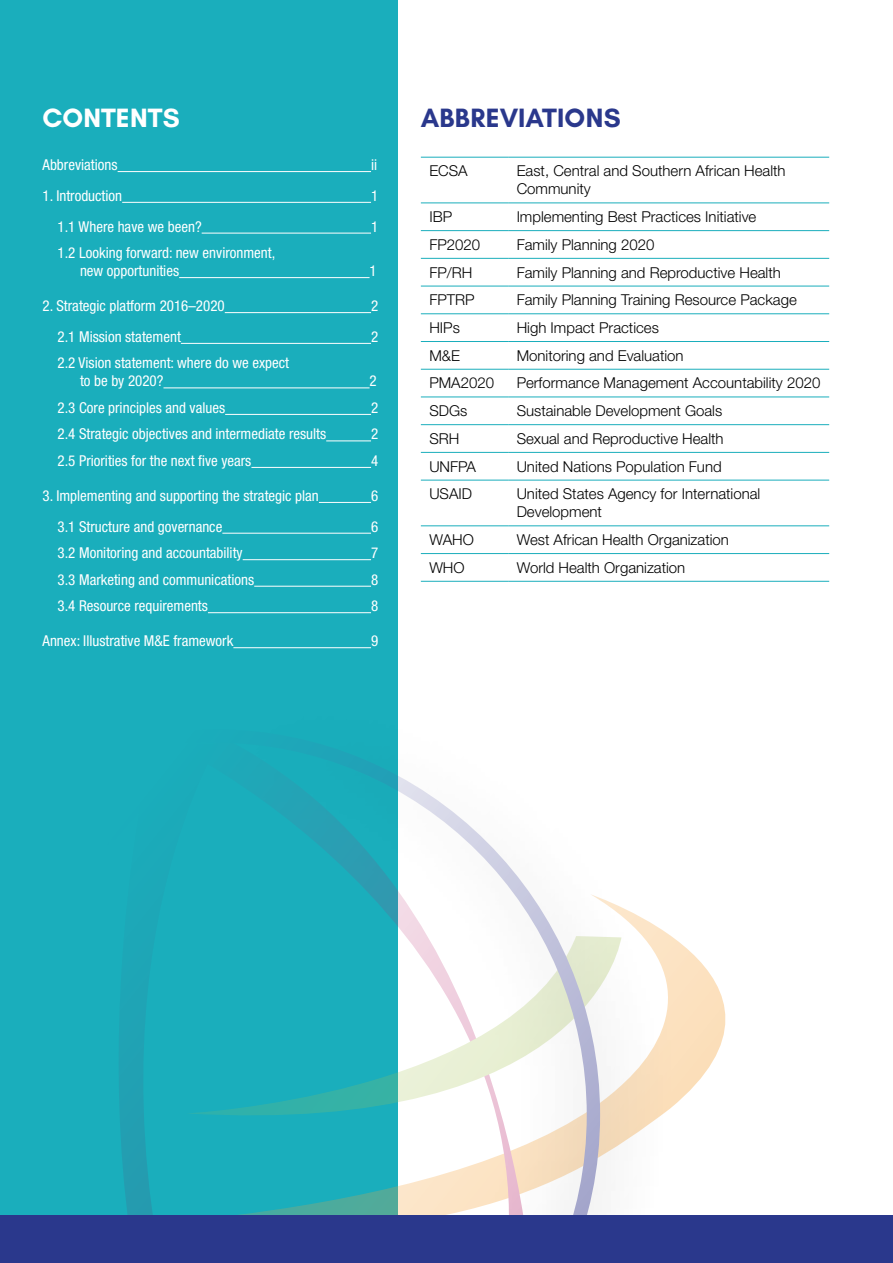
<style>
.page{position:relative;width:893px;height:1263px;background:#fff}
.page>*{position:absolute;margin:0;border:0;box-sizing:border-box;transform-origin:0 0}
.t1{font:700 27px "Glacial Indifference";letter-spacing:.01em;color:#2a388c}
.t2{font:700 27px "Glacial Indifference";color:#fff}
.t3{font:300 15px/18px "Helvetica Neue LT Std";color:#000}
.t4{font:condensed 15px/18px "Helvetica Neue LT Std";color:#fff}
</style>
<div class="page">
<hr style="left:421px;top:157px;width:87px;height:1px;background:#1aaebc">
<hr style="left:508px;top:157px;width:321px;height:1px;background:#1aaebc">
<hr style="left:421px;top:203px;width:87px;height:1px;background:#1aaebc">
<hr style="left:508px;top:203px;width:321px;height:1px;background:#1aaebc">
<hr style="left:421px;top:230px;width:87px;height:1px;background:#1aaebc">
<hr style="left:508px;top:230px;width:321px;height:1px;background:#1aaebc">
<hr style="left:421px;top:258px;width:87px;height:1px;background:#1aaebc">
<hr style="left:508px;top:258px;width:321px;height:1px;background:#1aaebc">
<hr style="left:421px;top:286px;width:87px;height:1px;background:#1aaebc">
<hr style="left:508px;top:286px;width:321px;height:1px;background:#1aaebc">
<hr style="left:421px;top:313px;width:87px;height:1px;background:#1aaebc">
<hr style="left:508px;top:313px;width:321px;height:1px;background:#1aaebc">
<hr style="left:421px;top:341px;width:87px;height:1px;background:#1aaebc">
<hr style="left:508px;top:341px;width:321px;height:1px;background:#1aaebc">
<hr style="left:421px;top:369px;width:87px;height:1px;background:#1aaebc">
<hr style="left:508px;top:369px;width:321px;height:1px;background:#1aaebc">
<hr style="left:421px;top:397px;width:87px;height:1px;background:#1aaebc">
<hr style="left:508px;top:397px;width:321px;height:1px;background:#1aaebc">
<hr style="left:421px;top:424px;width:87px;height:1px;background:#1aaebc">
<hr style="left:508px;top:424px;width:321px;height:1px;background:#1aaebc">
<hr style="left:421px;top:452px;width:87px;height:1px;background:#1aaebc">
<hr style="left:508px;top:452px;width:321px;height:1px;background:#1aaebc">
<hr style="left:421px;top:480px;width:87px;height:1px;background:#1aaebc">
<hr style="left:508px;top:480px;width:321px;height:1px;background:#1aaebc">
<hr style="left:421px;top:525px;width:87px;height:1px;background:#1aaebc">
<hr style="left:508px;top:525px;width:321px;height:1px;background:#1aaebc">
<hr style="left:421px;top:553px;width:87px;height:1px;background:#1aaebc">
<hr style="left:508px;top:553px;width:321px;height:1px;background:#1aaebc">
<hr style="left:421px;top:581px;width:87px;height:1px;background:#1aaebc">
<hr style="left:508px;top:581px;width:321px;height:1px;background:#1aaebc">
<div style="left:0;top:0;width:398px;height:1263px;background:#1aaebc"></div>
<svg style="left:674px;top:938px;width:57px;height:278px"></svg>
<div style="left:0;top:655px;width:674px;height:608px;background:#000;opacity:.59"></div>
<svg style="left:0;top:729px;width:600px;height:487px"></svg>
<div style="left:0;top:1216px;width:893px;height:47px;background:#2a388c"></div>
<hr style="left:118px;top:171px;width:253px;height:1px;background:#fff">
<hr style="left:122px;top:202px;width:249px;height:1px;background:#fff">
<hr style="left:202px;top:233px;width:169px;height:1px;background:#fff">
<hr style="left:179px;top:277px;width:191px;height:1px;background:#fff">
<hr style="left:225px;top:312px;width:146px;height:1px;background:#fff">
<hr style="left:181px;top:343px;width:190px;height:1px;background:#fff">
<hr style="left:163px;top:387px;width:207px;height:1px;background:#fff">
<hr style="left:225px;top:414px;width:146px;height:1px;background:#fff">
<hr style="left:326px;top:440px;width:45px;height:1px;background:#fff">
<hr style="left:251px;top:467px;width:120px;height:1px;background:#fff">
<hr style="left:319px;top:502px;width:52px;height:1px;background:#fff">
<hr style="left:222px;top:533px;width:149px;height:1px;background:#fff">
<hr style="left:243px;top:559px;width:128px;height:1px;background:#fff">
<hr style="left:254px;top:586px;width:117px;height:1px;background:#fff">
<hr style="left:208px;top:612px;width:163px;height:1px;background:#fff">
<hr style="left:233px;top:647px;width:138px;height:1px;background:#fff">
<h1 class="t2" style="left:43px;top:101px;width:139px">CONTENTS</h1>
<p class="t4" style="left:43px;top:156px;width:77px">Abbreviations</p>
<p class="t4" style="left:371px;top:156px;width:8px">ii</p>
<p class="t4" style="left:43px;top:186px;width:81px">1. Introduction</p>
<p class="t4" style="left:371px;top:186px;width:9px">1</p>
<p class="t4" style="left:58px;top:217px;width:146px">1.1 Where have we been?</p>
<p class="t4" style="left:371px;top:217px;width:9px">1</p>
<p class="t4" style="left:80px;top:244px;width:197px;text-indent:-22px">1.2 Looking forward: new environment, new opportunities</p>
<p class="t4" style="left:370px;top:262px;width:9px">1</p>
<p class="t4" style="left:43px;top:297px;width:184px">2. Strategic platform 2016–2020</p>
<p class="t4" style="left:371px;top:297px;width:9px">2</p>
<p class="t4" style="left:58px;top:327px;width:125px">2.1 Mission statement</p>
<p class="t4" style="left:371px;top:327px;width:9px">2</p>
<p class="t4" style="left:80px;top:354px;width:211px;text-indent:-22px">2.2 Vision statement: where do we expect to be by 2020?</p>
<p class="t4" style="left:370px;top:372px;width:9px">2</p>
<p class="t4" style="left:58px;top:398px;width:169px">2.3 Core principles and values</p>
<p class="t4" style="left:371px;top:398px;width:9px">2</p>
<p class="t4" style="left:58px;top:425px;width:270px">2.4 Strategic objectives and intermediate results</p>
<p class="t4" style="left:371px;top:425px;width:9px">2</p>
<p class="t4" style="left:58px;top:451px;width:195px">2.5 Priorities for the next five years</p>
<p class="t4" style="left:371px;top:451px;width:9px">4</p>
<p class="t4" style="left:43px;top:486px;width:278px">3. Implementing and supporting the strategic plan</p>
<p class="t4" style="left:371px;top:486px;width:9px">6</p>
<p class="t4" style="left:58px;top:517px;width:166px">3.1 Structure and governance</p>
<p class="t4" style="left:371px;top:517px;width:9px">6</p>
<p class="t4" style="left:58px;top:544px;width:187px">3.2 Monitoring and accountability</p>
<p class="t4" style="left:371px;top:544px;width:9px">7</p>
<p class="t4" style="left:58px;top:570px;width:198px">3.3 Marketing and communications</p>
<p class="t4" style="left:371px;top:570px;width:9px">8</p>
<p class="t4" style="left:58px;top:597px;width:152px">3.4 Resource requirements</p>
<p class="t4" style="left:371px;top:597px;width:9px">8</p>
<p class="t4" style="left:43px;top:632px;width:192px">Annex: Illustrative M&amp;E framework</p>
<p class="t4" style="left:371px;top:632px;width:9px">9</p>
<h1 class="t1" style="left:421px;top:101px;width:201px">ABBREVIATIONS</h1>
<p class="t3" style="left:429px;top:162px;width:40px">ECSA</p>
<p class="t3" style="left:517px;top:162px;width:270px">East, Central and Southern African Health<br>Community</p>
<p class="t3" style="left:429px;top:207px;width:24px">IBP</p>
<p class="t3" style="left:517px;top:207px;width:241px">Implementing Best Practices Initiative</p>
<p class="t3" style="left:429px;top:235px;width:52px">FP2020</p>
<p class="t3" style="left:517px;top:235px;width:139px">Family Planning 2020</p>
<p class="t3" style="left:429px;top:263px;width:45px">FP/RH</p>
<p class="t3" style="left:517px;top:263px;width:266px">Family Planning and Reproductive Health</p>
<p class="t3" style="left:429px;top:291px;width:47px">FPTRP</p>
<p class="t3" style="left:517px;top:291px;width:282px">Family Planning Training Resource Package</p>
<p class="t3" style="left:429px;top:318px;width:32px">HIPs</p>
<p class="t3" style="left:517px;top:318px;width:144px">High Impact Practices</p>
<p class="t3" style="left:429px;top:346px;width:32px">M&amp;E</p>
<p class="t3" style="left:517px;top:346px;width:168px">Monitoring and Evaluation</p>
<p class="t3" style="left:429px;top:374px;width:66px">PMA2020</p>
<p class="t3" style="left:517px;top:374px;width:305px">Performance Management Accountability 2020</p>
<p class="t3" style="left:429px;top:401px;width:40px">SDGs</p>
<p class="t3" style="left:517px;top:401px;width:207px">Sustainable Development Goals</p>
<p class="t3" style="left:429px;top:429px;width:32px">SRH</p>
<p class="t3" style="left:517px;top:429px;width:209px">Sexual and Reproductive Health</p>
<p class="t3" style="left:429px;top:457px;width:48px">UNFPA</p>
<p class="t3" style="left:517px;top:457px;width:207px">United Nations Population Fund</p>
<p class="t3" style="left:429px;top:485px;width:44px">USAID</p>
<p class="t3" style="left:517px;top:485px;width:245px">United States Agency for International<br>Development</p>
<p class="t3" style="left:429px;top:530px;width:46px">WAHO</p>
<p class="t3" style="left:517px;top:530px;width:214px">West African Health Organization</p>
<p class="t3" style="left:429px;top:558px;width:37px">WHO</p>
<p class="t3" style="left:517px;top:558px;width:170px">World Health Organization</p>
</div>
